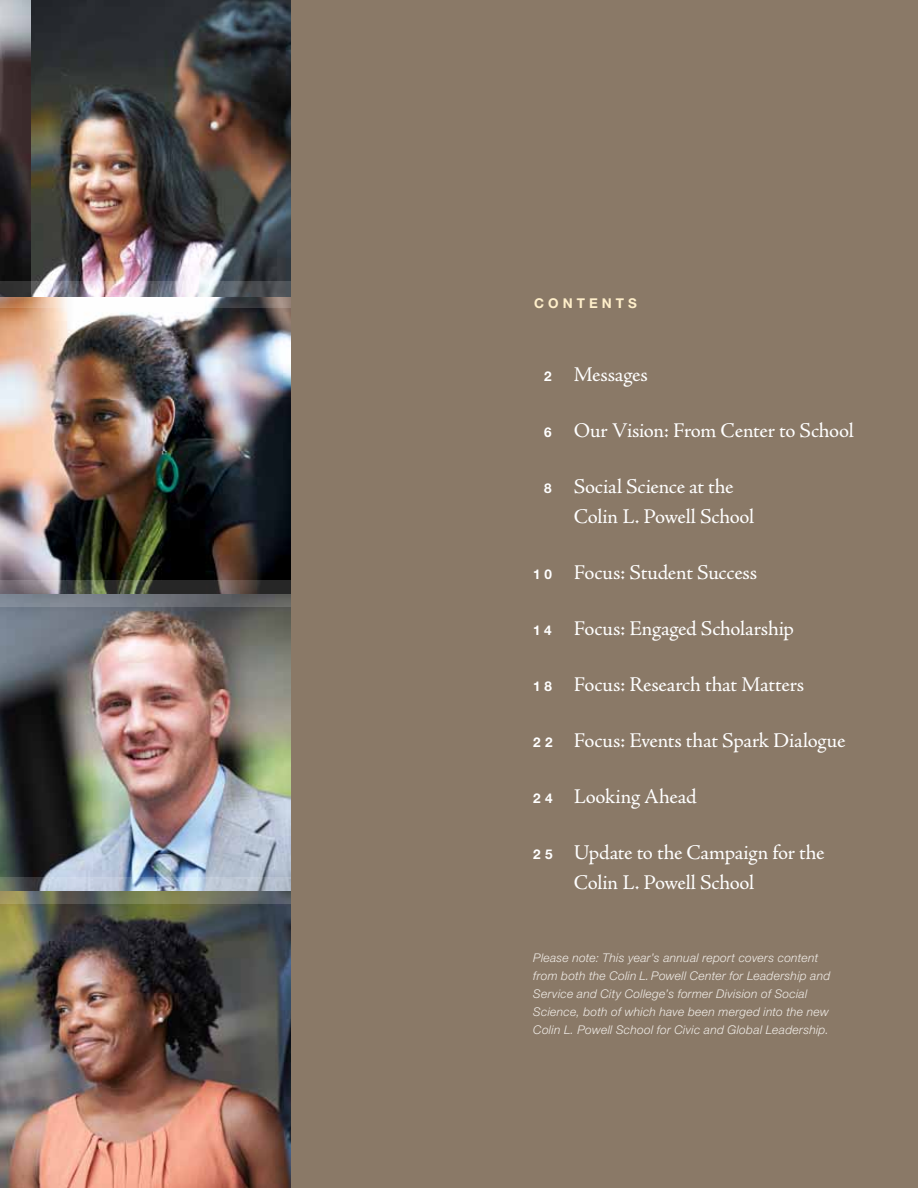
<style>
.page{position:relative;width:918px;height:1188px;background:#fff}
.page>*{position:absolute;margin:0;border:0;box-sizing:border-box;transform-origin:0 0}
.t1{font:21px/30px "Adobe Jenson Pro";letter-spacing:-.01em;color:#fff}
.t2{font:700 13.5px "Helvetica Neue LT Std";letter-spacing:.3em;color:#ffefca}
.t3{font:italic 300 12px/18px "Helvetica Neue LT Std";letter-spacing:.025em;color:#f0ece7}
.s1{font-family:"Helvetica Neue LT Std";font-weight:700;font-size:13.5px}
</style>
<div class="page">
<img style="left:31px;top:0;width:261px;height:282px">
<img style="left:0;top:607px;width:292px;height:271px">
<img style="left:0;top:0;width:31px;height:282px">
<img style="left:0;top:904px;width:292px;height:284px">
<img style="left:0;top:308px;width:292px;height:273px">
<img style="left:0;top:282px;width:292px;height:26px">
<svg style="left:0;top:581px;width:292px;height:26px"></svg>
<svg style="left:0;top:878px;width:292px;height:26px"></svg>
<div style="left:292px;top:0;width:626px;height:1188px;background:#8a7967"></div>
<p class="t2" style="left:534px;top:295px;width:94px">CONTENTS</p>
<p class="t1" style="left:544px;top:360px;width:105px"><span class="s1">2</span> Messages</p>
<p class="t1" style="left:544px;top:416px;width:311px"><span class="s1">6</span> Our Vision: From Center to School</p>
<p class="t1" style="left:574px;top:472px;width:182px;text-indent:-30px"><span class="s1">8</span> Social Science at the<br>Colin L. Powell School</p>
<p class="t1" style="left:533px;top:558px;width:225px"><span class="s1">1 0</span> Focus: Student Success</p>
<p class="t1" style="left:533px;top:614px;width:262px"><span class="s1">1 4</span> Focus: Engaged Scholarship</p>
<p class="t1" style="left:533px;top:670px;width:273px"><span class="s1">1 8</span> Focus: Research that Matters</p>
<p class="t1" style="left:533px;top:726px;width:314px"><span class="s1">2 2</span> Focus: Events that Spark Dialogue</p>
<p class="t1" style="left:533px;top:781px;width:165px"><span class="s1">2 4</span> Looking Ahead</p>
<p class="t1" style="left:574px;top:837px;width:252px;text-indent:-40px"><span class="s1">2 5</span> Update to the Campaign for the<br>Colin L. Powell School</p>
<p class="t3" style="left:533px;top:949px;width:299px">Please note: This year’s annual report covers content from both the Colin L. Powell Center for Leadership and Service and City College’s former Division of Social Science, both of which have been merged into the new Colin L. Powell School for Civic and Global Leadership.</p>
</div>
